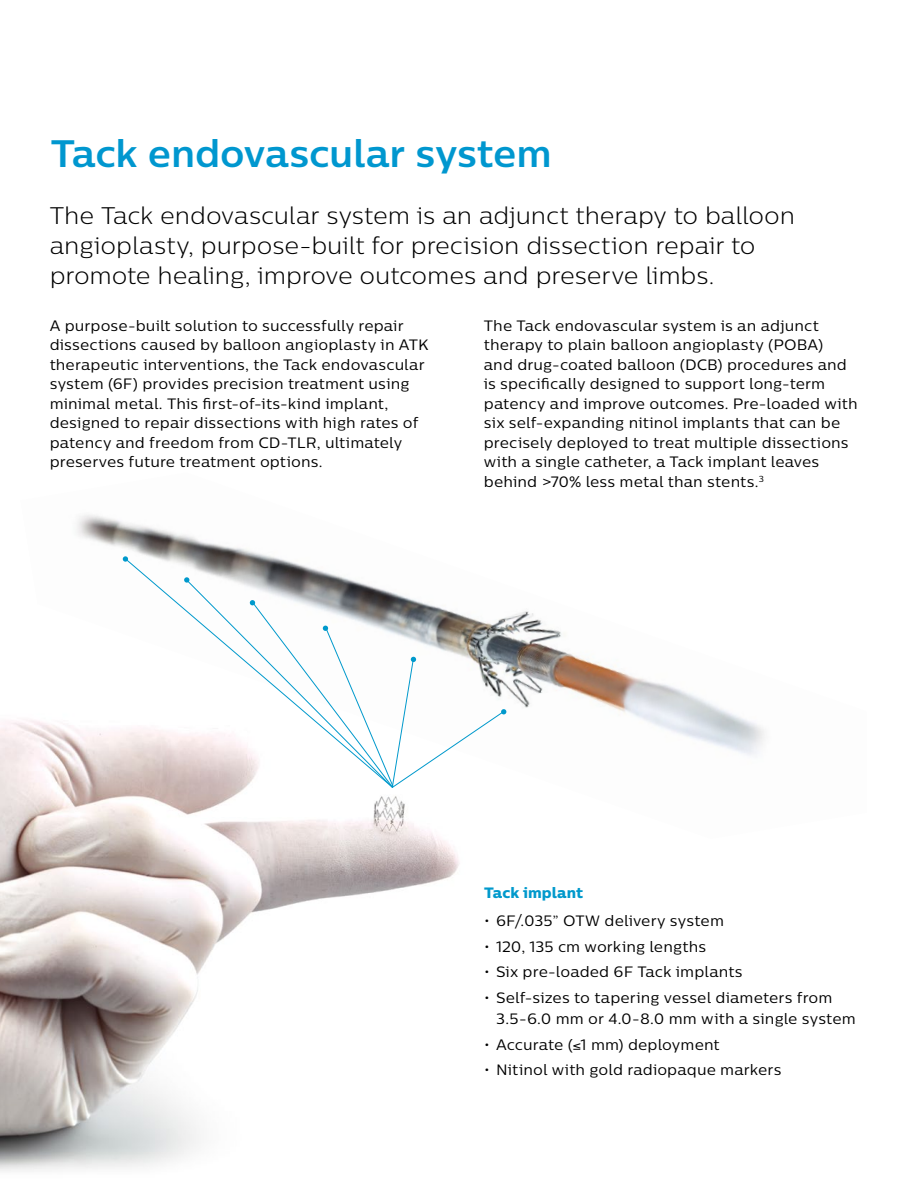
<style>
.page{position:relative;width:918px;height:1188px;background:#fff}
.page>*{position:absolute;margin:0;border:0;box-sizing:border-box;transform-origin:0 0}
.t1{font:700 38.25px "Centrale Sans";letter-spacing:-.005em;color:#0097cf}
.t2{font:300 24px/30px "Centrale Sans";letter-spacing:-.005em;color:#000}
.t3{font:15px/19.5px "Centrale Sans";letter-spacing:.005em;color:#000}
.t4{font:15px "Centrale Sans X Bold";letter-spacing:.005em;color:#09c}
</style>
<div class="page">
<img style="left:0;top:721px;width:459px;height:450px">
<img style="left:20px;top:515px;width:745px;height:324px">
<svg style="left:124px;top:558px;width:270px;height:231px"></svg>
<svg style="left:123px;top:556px;width:5px;height:6px"></svg>
<svg style="left:184px;top:577px;width:6px;height:6px"></svg>
<svg style="left:250px;top:600px;width:257px;height:189px"></svg>
<h1 class="t1" style="left:51px;top:129px;width:503px">Tack endovascular system</h1>
<h2 class="t2" style="left:50px;top:200px;width:747px">The Tack endovascular system is an adjunct therapy to balloon angioplasty, purpose-built for precision dissection repair to promote healing, improve outcomes and preserve limbs.</h2>
<p class="t3" style="left:50px;top:315px;width:380px">A purpose-built solution to successfully repair dissections caused by balloon angioplasty in ATK therapeutic interventions, the Tack endovascular system (6F) provides precision treatment using minimal metal. This first-of-its-kind implant, designed to repair dissections with high rates of patency and freedom from CD-TLR, ultimately preserves future treatment options.</p>
<p class="t3" style="left:484px;top:315px;width:375px">The Tack endovascular system is an adjunct therapy to plain balloon angioplasty (POBA)<br>and drug-coated balloon (DCB) procedures and is specifically designed to support long-term patency and improve outcomes. Pre-loaded with six self-expanding nitinol implants that can be precisely deployed to treat multiple dissections with a single catheter, a Tack implant leaves behind &gt;70% less metal than stents.<sup>3</sup></p>
<p class="t4" style="left:484px;top:883px;width:101px">Tack implant</p>
<p class="t3" style="left:484px;top:911px;width:241px">• 6F/.035” OTW delivery system</p>
<p class="t3" style="left:484px;top:937px;width:224px">• 120, 135 cm working lengths</p>
<p class="t3" style="left:484px;top:962px;width:260px">• Six pre-loaded 6F Tack implants</p>
<p class="t3" style="left:496px;top:987px;width:361px;line-height:21px;text-indent:-12px">• Self-sizes to tapering vessel diameters from<br>3.5-6.0 mm or 4.0-8.0 mm with a single system</p>
<p class="t3" style="left:484px;top:1034px;width:237px">• Accurate (≤1 mm) deployment</p>
<p class="t3" style="left:484px;top:1060px;width:299px">• Nitinol with gold radiopaque markers</p>
</div>
